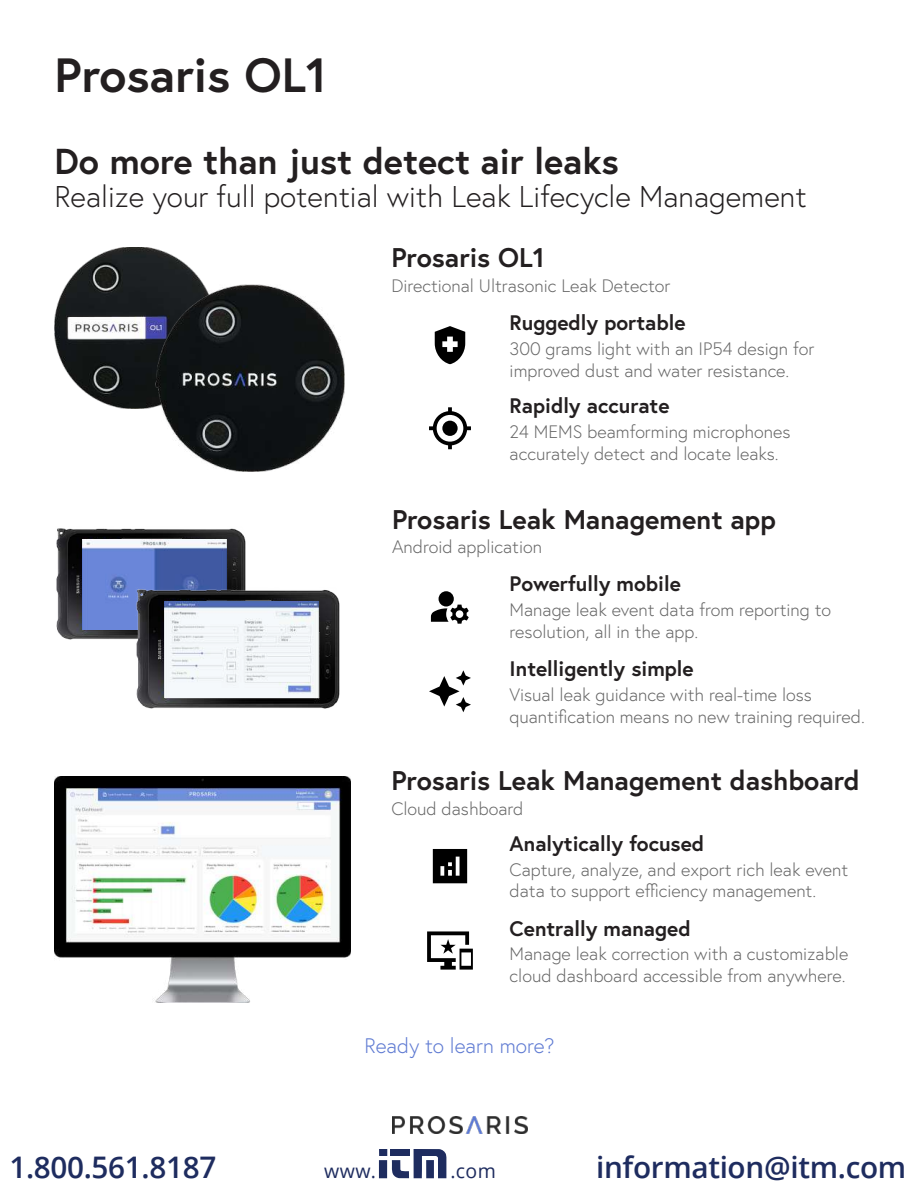
<style>
.page{position:relative;width:918px;height:1188px;background:#fff}
.page>*{position:absolute;margin:0;border:0;box-sizing:border-box;transform-origin:0 0}
.t1{font:700 48px "Europa";color:#231f20}
.t2{font:700 36px "Europa";color:#231f20}
.t3{font:300 30px "Europa";color:#231f20}
.t4{font:600 29.7px "Open Sans";letter-spacing:-.01em;color:#1e2c5f}
.t5{font:700 27px "Europa";color:#231f20}
.t6{font:700 21px "Europa";color:#231f20}
.t7{font:300 21px "Europa";color:#5e7ad2}
.t8{font:19.5px "Open Sans";letter-spacing:.02em;color:#1e2c5f}
.t9{font:300 18px/21.6px "Europa";color:#666}
</style>
<div class="page">
<img style="left:392px;top:1116px;width:135px;height:18px">
<svg style="left:435px;top:326px;width:30px;height:38px"></svg>
<svg style="left:429px;top:407px;width:42px;height:42px"></svg>
<img style="left:54px;top:247px;width:150px;height:162px">
<img style="left:155px;top:285px;width:189px;height:186px">
<div style="left:439px;top:591px;width:15px;height:16px;background:#000;border-radius:50%"></div>
<svg style="left:431px;top:605px;width:38px;height:19px"></svg>
<svg style="left:429px;top:670px;width:42px;height:42px"></svg>
<img style="left:56px;top:528px;width:190px;height:111px">
<img style="left:83px;top:539px;width:143px;height:90px">
<svg style="left:433px;top:849px;width:34px;height:34px"></svg>
<svg style="left:427px;top:931px;width:46px;height:39px"></svg>
<img style="left:135px;top:588px;width:204px;height:121px">
<img style="left:164px;top:601px;width:155px;height:97px">
<img style="left:54px;top:776px;width:297px;height:227px">
<div style="left:379px;top:1149px;width:8px;height:7px;background:#1e2c5f"></div>
<div style="left:379px;top:1160px;width:8px;height:18px;background:#1e2c5f"></div>
<svg style="left:391px;top:1149px;width:55px;height:29px"></svg>
<h1 class="t1" style="left:55px;top:42px;width:274px">Prosaris OL1</h1>
<h2 class="t2" style="left:55px;top:137px;width:566px">Do more than just detect air leaks</h2>
<h3 class="t3" style="left:55px;top:178px;width:754px">Realize your full potential with Leak Lifecycle Management</h3>
<h3 class="t5" style="left:391px;top:239px;width:155px">Prosaris OL1</h3>
<p class="t9" style="left:391px;top:275px;width:281px">Directional Ultrasonic Leak Detector</p>
<p class="t6" style="left:510px;top:308px;width:177px">Ruggedly portable</p>
<p class="t9" style="left:510px;top:338px;width:306px">300 grams light with an IP54 design for improved dust and water resistance.</p>
<p class="t6" style="left:510px;top:392px;width:161px">Rapidly accurate</p>
<p class="t9" style="left:510px;top:421px;width:282px">24 MEMS beamforming microphones accurately detect and locate leaks.</p>
<h3 class="t5" style="left:392px;top:501px;width:385px">Prosaris Leak Management app</h3>
<p class="t9" style="left:392px;top:536px;width:152px">Android application</p>
<p class="t6" style="left:510px;top:570px;width:173px">Powerfully mobile</p>
<p class="t9" style="left:510px;top:599px;width:323px">Manage leak event data from reporting to resolution, all in the app.</p>
<p class="t6" style="left:510px;top:655px;width:186px">Intelligently simple</p>
<p class="t9" style="left:510px;top:684px;width:357px">Visual leak guidance with real-time loss quantification means no new training required.</p>
<h3 class="t5" style="left:391px;top:762px;width:470px">Prosaris Leak Management dashboard</h3>
<p class="t6" style="left:510px;top:829px;width:196px">Analytically focused</p>
<p class="t9" style="left:510px;top:859px;width:340px">Capture, analyze, and export rich leak event data to support efficiency management.</p>
<p class="t6" style="left:510px;top:914px;width:183px">Centrally managed</p>
<p class="t9" style="left:510px;top:943px;width:340px">Manage leak correction with a customizable cloud dashboard accessible from anywhere.</p>
<p class="t9" style="left:391px;top:797px;width:134px">Cloud dashboard</p>
<p class="t7" style="left:364px;top:1033px;width:192px">Ready to learn more?</p>
<h3 class="t4" style="left:9px;top:1147px;width:208px">1.800.561.8187</h3>
<p class="t8" style="left:324px;top:1158px;width:53px">www.</p>
<p class="t8" style="left:450px;top:1158px;width:47px">.com</p>
<h3 class="t4" style="left:596px;top:1147px;width:312px">information@itm.com</h3>
</div>
